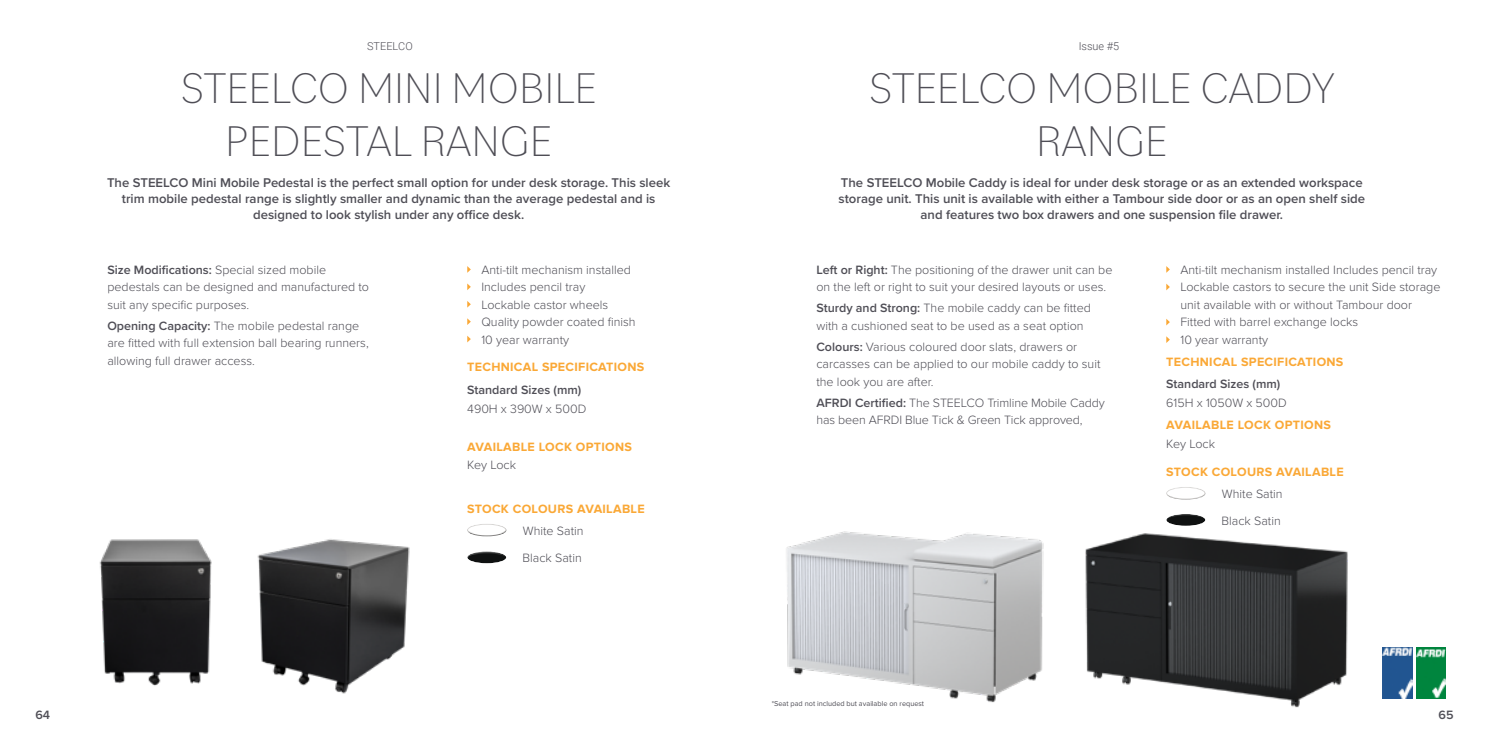
<style>
.page{position:relative;width:1489px;height:745px;background:#fff}
.page>*{position:absolute;margin:0;border:0;box-sizing:border-box;transform-origin:0 0}
.t1{font:200 45px/52.5px "Bilo";color:#4f4e56;text-align:center}
.t2{font:600 13.12px/15.8px "Proxima Nova";color:#4f4e56;text-align:center}
.t3{font:300 12.5px/17.5px "Proxima Nova";color:#4f4e56}
.t4{font:700 12.5px "Proxima Nova";letter-spacing:.025em;color:#faa836}
.t5{font:600 12.5px "Proxima Nova";color:#4f4e56}
.t6{font:600 12.5px "Proxima Nova";color:#504f57}
.t7{font:300 10.88px "Roboto";color:#4f4e56}
.t8{font:7.38px "Proxima Nova";color:#4f4e56}
.s1{font-weight:600}
</style>
<div class="page">
<img style="left:257px;top:539px;width:153px;height:155px">
<img style="left:1085px;top:533px;width:263px;height:175px">
<img style="left:99px;top:539px;width:113px;height:147px">
<img style="left:786px;top:531px;width:258px;height:172px">
<img style="left:1382px;top:647px;width:29px;height:50px">
<img style="left:1416px;top:647px;width:29px;height:50px">
<div style="left:1165px;top:486px;width:40px;height:8px;background:#fff;opacity:.75"></div>
<div style="left:1165px;top:491px;width:40px;height:8px;background:#000;opacity:.75"></div>
<div style="left:466px;top:522px;width:41px;height:8px;background:#fff;opacity:.75"></div>
<div style="left:466px;top:528px;width:41px;height:8px;background:#000;opacity:.75"></div>
<div style="left:1165px;top:512px;width:41px;height:8px;background:#fff;opacity:.75"></div>
<div style="left:1165px;top:518px;width:41px;height:8px;background:#000;opacity:.75"></div>
<div style="left:466px;top:550px;width:41px;height:8px;background:#fff;opacity:.75"></div>
<div style="left:466px;top:555px;width:41px;height:9px;background:#000;opacity:.75"></div>
<svg style="left:467px;top:266px;width:4px;height:6px"></svg>
<svg style="left:1166px;top:266px;width:3px;height:6px"></svg>
<svg style="left:467px;top:283px;width:4px;height:7px"></svg>
<svg style="left:1166px;top:283px;width:3px;height:7px"></svg>
<svg style="left:467px;top:318px;width:4px;height:7px"></svg>
<svg style="left:467px;top:336px;width:4px;height:6px"></svg>
<svg style="left:1166px;top:319px;width:3px;height:6px"></svg>
<svg style="left:467px;top:301px;width:4px;height:6px"></svg>
<svg style="left:1166px;top:336px;width:3px;height:7px"></svg>
<p class="t7" style="left:367px;top:39px;width:47px">STEELCO</p>
<p class="t7" style="left:1078px;top:39px;width:42px">Issue #5</p>
<h1 class="t1" style="left:181px;top:60px;width:417px">STEELCO MINI MOBILE<br>PEDESTAL RANGE</h1>
<h1 class="t1" style="left:869px;top:60px;width:467px">STEELCO MOBILE CADDY<br>RANGE</h1>
<p class="t2" style="left:838px;top:175px;width:528px">The STEELCO Mobile Caddy is ideal for under desk storage or as an extended workspace storage unit. This unit is available with either a Tambour side door or as an open shelf side and features two box drawers and one suspension file drawer.</p>
<p class="t2" style="left:107px;top:175px;width:564px">The STEELCO Mini Mobile Pedestal is the perfect small option for under desk storage. This sleek trim mobile pedestal range is slightly smaller and dynamic than the average pedestal and is designed to look stylish under any office desk.</p>
<p class="t3" style="left:107px;top:260px;width:263px"><span class="s1">Size Modifications:</span> Special sized mobile pedestals can be designed and manufactured to suit any specific purposes.</p>
<p class="t3" style="left:107px;top:317px;width:263px"><span class="s1">Opening Capacity:</span> The mobile pedestal range are fitted with full extension ball bearing runners, allowing full drawer access.</p>
<p class="t3" style="left:816px;top:260px;width:297px"><span class="s1">Left or Right:</span> The positioning of the drawer unit can be on the left or right to suit your desired layouts or uses.</p>
<p class="t3" style="left:816px;top:299px;width:276px"><span class="s1">Sturdy and Strong:</span> The mobile caddy can be fitted with a cushioned seat to be used as a seat option</p>
<p class="t3" style="left:816px;top:338px;width:285px"><span class="s1">Colours:</span> Various coloured door slats, drawers or carcasses can be applied to our mobile caddy to suit the look you are after.</p>
<p class="t3" style="left:816px;top:394px;width:290px"><span class="s1">AFRDI Certified:</span> The STEELCO Trimline Mobile Caddy has been AFRDI Blue Tick &amp; Green Tick approved,</p>
<p class="t3" style="left:481px;top:260px;width:156px">Anti-tilt mechanism installed<br>Includes pencil tray<br>Lockable castor wheels<br>Quality powder coated finish<br>10 year warranty</p>
<p class="t3" style="left:1180px;top:260px;width:261px">Anti-tilt mechanism installed Includes pencil tray Lockable castors to secure the unit Side storage unit available with or without Tambour door Fitted with barrel exchange locks<br>10 year warranty</p>
<p class="t4" style="left:1166px;top:354px;width:179px">TECHNICAL SPECIFICATIONS</p>
<p class="t4" style="left:467px;top:359px;width:179px">TECHNICAL SPECIFICATIONS</p>
<p class="t5" style="left:1166px;top:374px;width:115px">Standard Sizes (mm)</p>
<p class="t5" style="left:467px;top:380px;width:115px">Standard Sizes (mm)</p>
<p class="t3" style="left:1166px;top:393px;width:122px">615H x 1050W x 500D</p>
<p class="t3" style="left:467px;top:400px;width:121px">490H x 390W x 500D</p>
<p class="t4" style="left:1166px;top:417px;width:166px">AVAILABLE LOCK OPTIONS</p>
<p class="t4" style="left:467px;top:439px;width:166px">AVAILABLE LOCK OPTIONS</p>
<p class="t3" style="left:1166px;top:434px;width:50px">Key Lock</p>
<p class="t3" style="left:467px;top:456px;width:50px">Key Lock</p>
<p class="t4" style="left:467px;top:501px;width:179px">STOCK COLOURS AVAILABLE</p>
<p class="t3" style="left:523px;top:522px;width:62px">White Satin</p>
<p class="t3" style="left:522px;top:549px;width:61px">Black Satin</p>
<p class="t8" style="left:771px;top:698px;width:154px">*Seat pad not included but available on request</p>
<p class="t4" style="left:1166px;top:465px;width:179px">STOCK COLOURS AVAILABLE</p>
<p class="t3" style="left:1221px;top:485px;width:62px">White Satin</p>
<p class="t3" style="left:1221px;top:511px;width:61px">Black Satin</p>
<p class="t6" style="left:35px;top:705px;width:16px">64</p>
<p class="t6" style="left:1438px;top:705px;width:17px">65</p>
</div>
